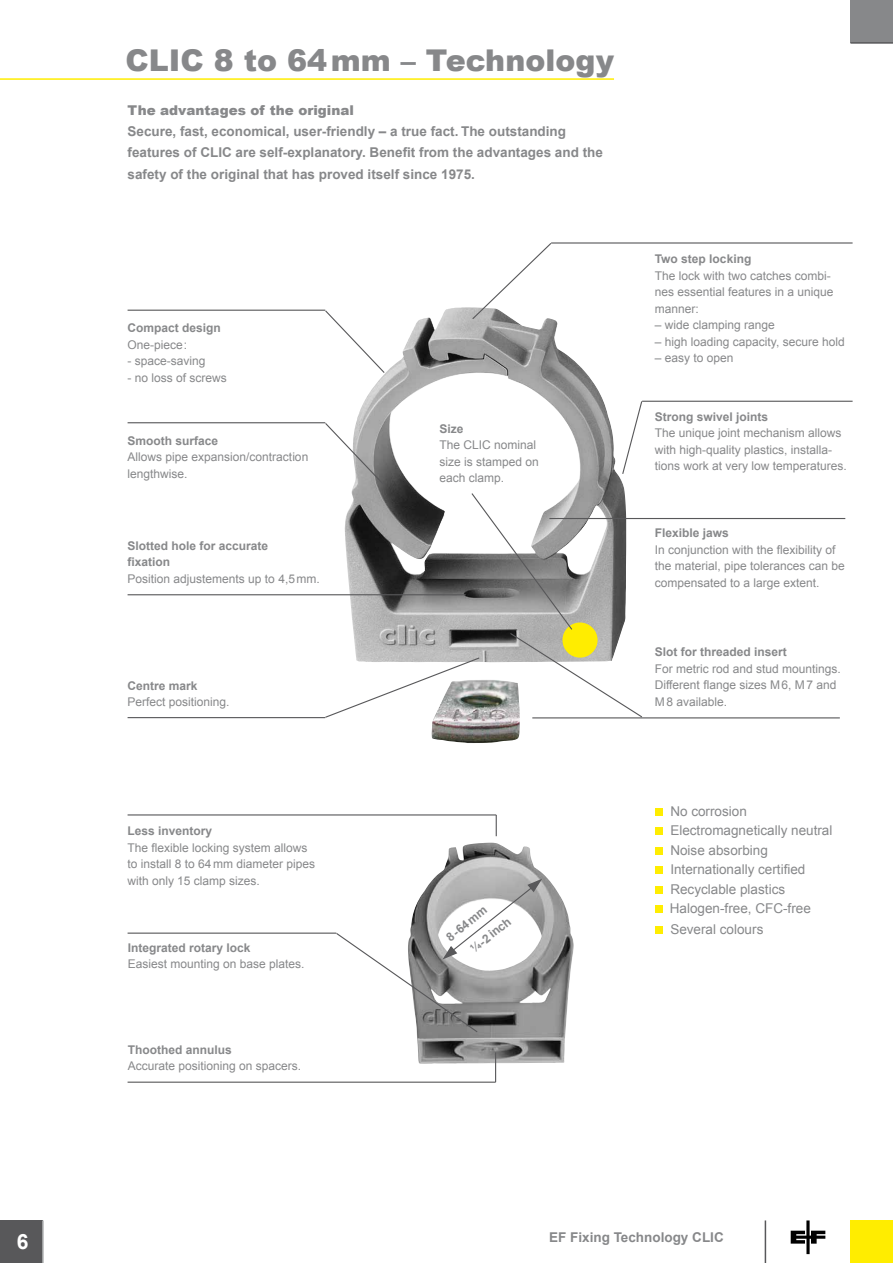
<style>
.page{position:relative;width:893px;height:1263px;background:#fff}
.page>*{position:absolute;margin:0;border:0;box-sizing:border-box;transform-origin:0 0}
.t1{font:900 30px "Arial";color:#87888a}
.t2{font:700 21px "Arial";color:#fff}
.t3{font:700 13.5px/21.3px "Arial";color:#87888a}
.t4{font:13.5px/19.5px "Arial";color:#87888a}
.t5{font:900 13.5px "Arial";color:#87888a}
.t6{font:12px/16.5px "Arial";color:#87888a}
.t7{font:700 12px/16.5px "Arial";color:#87888a}
</style>
<div class="page">
<div style="left:850px;top:1220px;width:43px;height:43px;background:#ffed00"></div>
<svg style="left:791px;top:1220px;width:34px;height:34px"></svg>
<hr style="left:765px;top:1220px;width:1px;height:43px;background:#58585a">
<div style="left:0;top:1220px;width:43px;height:43px;background:#58585a"></div>
<hr style="left:42px;top:1220px;width:2px;height:43px;background:#b1b3b4">
<div style="left:850px;top:0;width:43px;height:43px;background:#87888a"></div>
<hr style="left:850px;top:42px;width:43px;height:2px;background:#58585a">
<div style="left:655px;top:808px;width:8px;height:8px;background:#ffed00"></div>
<div style="left:655px;top:828px;width:8px;height:7px;background:#ffed00"></div>
<div style="left:655px;top:847px;width:8px;height:8px;background:#ffed00"></div>
<div style="left:655px;top:867px;width:8px;height:7px;background:#ffed00"></div>
<div style="left:655px;top:886px;width:8px;height:8px;background:#ffed00"></div>
<div style="left:655px;top:906px;width:8px;height:7px;background:#ffed00"></div>
<div style="left:655px;top:927px;width:8px;height:7px;background:#ffed00"></div>
<img style="left:416px;top:843px;width:158px;height:221px">
<img style="left:365px;top:307px;width:238px;height:93px">
<hr style="left:532px;top:717px;width:308px;height:1px;background:#58585a">
<hr style="left:642px;top:401px;width:211px;height:1px;background:#58585a">
<hr style="left:551px;top:242px;width:302px;height:2px;background:#58585a">
<svg style="left:471px;top:242px;width:82px;height:78px"></svg>
<hr style="left:128px;top:594px;width:338px;height:1px;background:#58585a">
<svg style="left:324px;top:309px;width:62px;height:65px"></svg>
<hr style="left:128px;top:310px;width:197px;height:1px;background:#58585a">
<hr style="left:549px;top:518px;width:296px;height:1px;background:#58585a">
<hr style="left:128px;top:422px;width:197px;height:1px;background:#58585a">
<svg style="left:324px;top:400px;width:319px;height:319px"></svg>
<img style="left:431px;top:679px;width:89px;height:64px">
<hr style="left:128px;top:814px;width:368px;height:1px;background:#58585a">
<hr style="left:128px;top:1081px;width:368px;height:2px;background:#58585a">
<hr style="left:128px;top:932px;width:208px;height:2px;background:#58585a">
<svg style="left:496px;top:815px;width:1px;height:21px"></svg>
<hr style="left:495px;top:1052px;width:1px;height:30px;background:#58585a">
<hr style="left:128px;top:717px;width:197px;height:1px;background:#58585a">
<svg style="left:335px;top:878px;width:207px;height:155px"></svg>
<hr style="left:0;top:78px;width:614px;height:2px;background:#ffed00">
<h1 class="t1" style="left:125px;top:39px;width:490px">CLIC 8 to 64mm – Technology</h1>
<p class="t5" style="left:128px;top:100px;width:228px">The advantages of the original</p>
<p class="t3" style="left:128px;top:121px;width:477px">Secure, fast, economical, user-friendly – a true fact. The outstanding features of CLIC are self-explanatory. Benefit from the advantages and the safety of the original that has proved itself since 1975.</p>
<p class="t7" style="left:128px;top:320px;width:95px">Compact design</p>
<p class="t6" style="left:128px;top:336px;width:61px">One-piece:</p>
<p class="t6" style="left:128px;top:353px;width:80px">- space-saving</p>
<p class="t6" style="left:128px;top:369px;width:101px">- no loss of screws</p>
<p class="t7" style="left:128px;top:433px;width:92px">Smooth surface</p>
<p class="t6" style="left:128px;top:449px;width:182px">Allows pipe expansion/contraction lengthwise.</p>
<p class="t7" style="left:128px;top:538px;width:142px">Slotted hole for accurate fixation</p>
<p class="t6" style="left:128px;top:571px;width:194px">Position adjustements up to 4,5mm.</p>
<p class="t7" style="left:128px;top:678px;width:72px">Centre mark</p>
<p class="t6" style="left:128px;top:694px;width:104px">Perfect positioning.</p>
<p class="t7" style="left:128px;top:823px;width:86px">Less inventory</p>
<p class="t6" style="left:128px;top:839px;width:189px">The flexible locking system allows to install 8 to 64mm diameter pipes with only 15 clamp sizes.</p>
<p class="t7" style="left:128px;top:940px;width:124px">Integrated rotary lock</p>
<p class="t6" style="left:128px;top:956px;width:178px">Easiest mounting on base plates.</p>
<p class="t7" style="left:128px;top:1042px;width:106px">Thoothed annulus</p>
<p class="t6" style="left:128px;top:1058px;width:175px">Accurate positioning on spacers.</p>
<p class="t7" style="left:439px;top:421px;width:26px">Size</p>
<p class="t6" style="left:439px;top:437px;width:101px">The CLIC nominal size is stamped on each clamp.</p>
<p class="t7" style="left:450px;top:922px;width:50px;line-height:24px;text-indent:-11px;rotate:-39deg">8-64mm ¼-2inch</p>
<p class="t7" style="left:655px;top:251px;width:98px">Two step locking</p>
<p class="t6" style="left:655px;top:267px;width:180px">The lock with two catches combi&shy;nes essential features in a unique manner:</p>
<p class="t6" style="left:655px;top:317px;width:122px">– wide clamping range</p>
<p class="t6" style="left:655px;top:333px;width:191px">– high loading capacity, secure hold</p>
<p class="t6" style="left:655px;top:350px;width:80px">– easy to open</p>
<p class="t7" style="left:655px;top:409px;width:115px">Strong swivel joints</p>
<p class="t6" style="left:655px;top:425px;width:194px">The unique joint mechanism allows with high-quality plastics, installa&shy;tions work at very low temperatures.</p>
<p class="t7" style="left:655px;top:525px;width:76px">Flexible jaws</p>
<p class="t6" style="left:655px;top:541px;width:192px">In conjunction with the flexibility of the material, pipe tolerances can be compensated to a large extent.</p>
<p class="t7" style="left:655px;top:644px;width:134px">Slot for threaded insert</p>
<p class="t6" style="left:655px;top:661px;width:188px">For metric rod and stud mountings.<br>Different flange sizes M6, M7 and<br>M8 available.</p>
<p class="t4" style="left:670px;top:801px;width:164px">No corrosion<br>Electromagnetically neutral<br>Noise absorbing<br>Internationally certified<br>Recyclable plastics<br>Halogen-free, CFC-free</p>
<p class="t4" style="left:670px;top:920px;width:95px">Several colours</p>
<h2 class="t2" style="left:17px;top:1228px;width:13px">6</h2>
<p class="t3" style="left:549px;top:1227px;width:176px">EF Fixing Technology CLIC</p>
</div>
